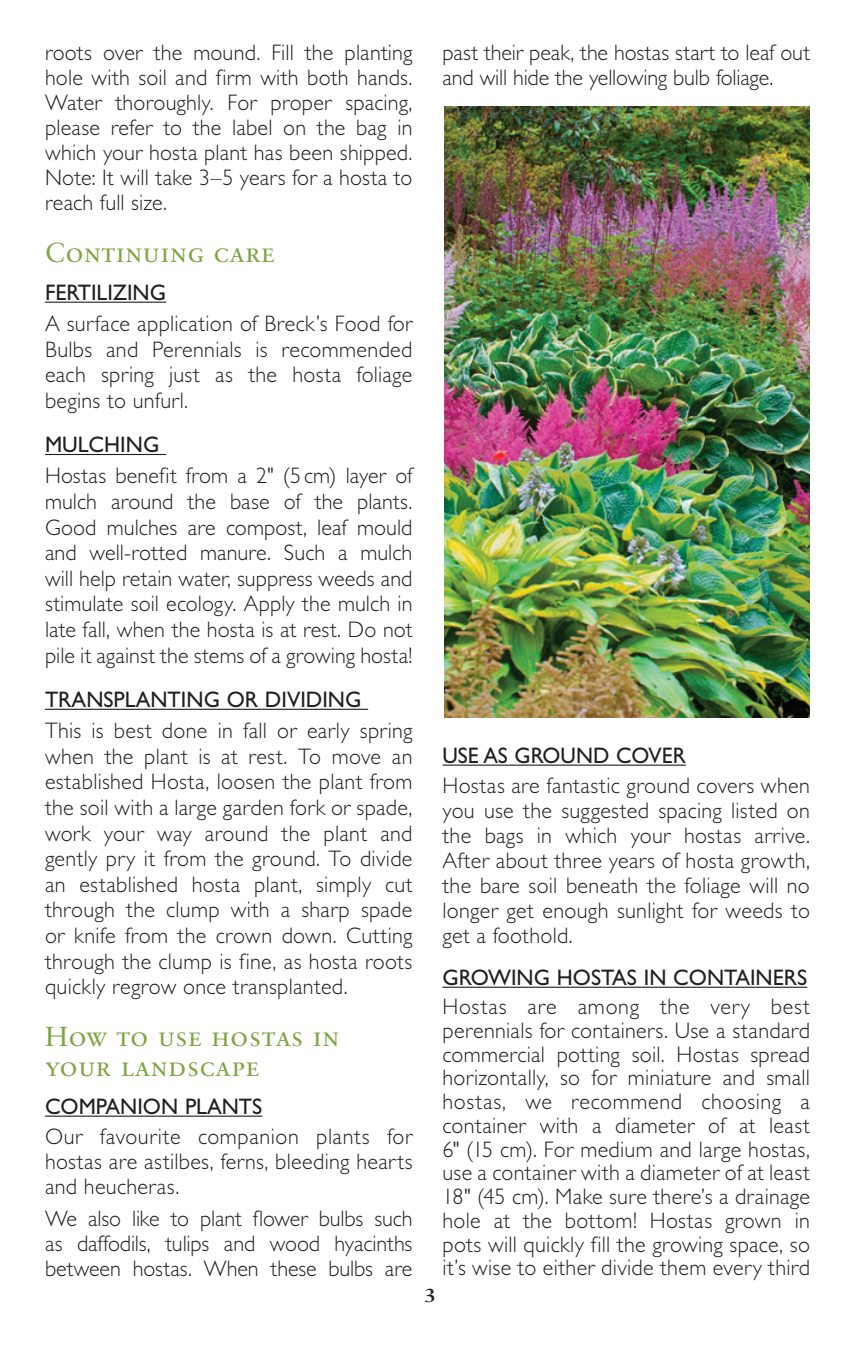
<style>
.page{position:relative;width:855px;height:1350px;background:#fff}
.page>*{position:absolute;margin:0;border:0;box-sizing:border-box;transform-origin:0 0}
.t1{font:27.5px/30px "Sabon LT Std";letter-spacing:.02em;color:#7ea442}
.t2{font:300 22.5px/25.8px "Gill Sans Std";letter-spacing:.01em;color:#231f20;text-align:justify}
.t3{font:22.5px "Gill Sans Std";color:#231f20}
.t4{font:700 20px "Fairfield LT Std";color:#231f20}
</style>
<div class="page">
<hr style="left:45px;top:302px;width:121px;height:1px;background:#231f20">
<hr style="left:45px;top:454px;width:121px;height:1px;background:#231f20">
<hr style="left:45px;top:709px;width:323px;height:1px;background:#231f20">
<hr style="left:45px;top:1116px;width:217px;height:1px;background:#231f20">
<hr style="left:442px;top:765px;width:244px;height:1px;background:#231f20">
<hr style="left:442px;top:987px;width:365px;height:1px;background:#231f20">
<img style="left:444px;top:107px;width:366px;height:610px">
<p class="t2" style="left:45px;top:41px;width:369px;line-height:25px">roots over the mound. Fill the planting hole with soil and firm with both hands.<br>Water thoroughly. For proper spacing, please refer to the label on the bag in which your hosta plant has been shipped.<br>Note: It will take 3–5 years for a hosta to reach full size.</p>
<p class="t1" style="left:45px;top:237px;width:231px">Continuing care</p>
<p class="t3" style="left:45px;top:279px;width:123px">FERTILIZING</p>
<p class="t2" style="left:45px;top:311px;width:369px">A surface application of Breck’s Food for Bulbs and Perennials is recommended each spring just as the hosta foliage begins to unfurl.</p>
<p class="t3" style="left:45px;top:432px;width:116px">MULCHING</p>
<p class="t2" style="left:45px;top:463px;width:369px">Hostas benefit from a 2" (5 cm) layer of mulch around the base of the plants.<br>Good mulches are compost, leaf mould and well-rotted manure. Such a mulch will help retain water, suppress weeds and stimulate soil ecology. Apply the mulch in late fall, when the hosta is at rest. Do not pile it against the stems of a growing hosta!</p>
<p class="t3" style="left:45px;top:687px;width:318px">TRANSPLANTING OR DIVIDING</p>
<p class="t2" style="left:45px;top:718px;width:369px">This is best done in fall or early spring when the plant is at rest. To move an established Hosta, loosen the plant from the soil with a large garden fork or spade, work your way around the plant and gently pry it from the ground. To divide an established hosta plant, simply cut through the clump with a sharp spade or knife from the crown down. Cutting through the clump is fine, as hosta roots quickly regrow once transplanted.</p>
<p class="t1" style="left:45px;top:1021px;width:296px">How to use hostas in your landscape</p>
<p class="t3" style="left:45px;top:1093px;width:219px">COMPANION PLANTS</p>
<p class="t2" style="left:45px;top:1125px;width:369px;line-height:25px">Our favourite companion plants for hostas are astilbes, ferns, bleeding hearts and heucheras.</p>
<p class="t2" style="left:45px;top:1206px;width:369px;line-height:25px">We also like to plant flower bulbs such as daffodils, tulips and wood hyacinths between hostas. When these bulbs are</p>
<p class="t2" style="left:442px;top:41px;width:369px;line-height:25px">past their peak, the hostas start to leaf out and will hide the yellowing bulb foliage.</p>
<p class="t3" style="left:442px;top:742px;width:245px">USE AS GROUND COVER</p>
<p class="t2" style="left:442px;top:774px;width:369px;line-height:25px">Hostas are fantastic ground covers when you use the suggested spacing listed on the bags in which your hostas arrive.<br>After about three years of hosta growth, the bare soil beneath the foliage will no longer get enough sunlight for weeds to get a foothold.</p>
<p class="t3" style="left:442px;top:964px;width:366px">GROWING HOSTAS IN CONTAINERS</p>
<p class="t2" style="left:442px;top:995px;width:369px;line-height:23.8px">Hostas are among the very best perennials for containers. Use a standard commercial potting soil. Hostas spread horizontally, so for miniature and small hostas, we recommend choosing a container with a diameter of at least 6" (15 cm). For medium and large hostas, use a container with a diameter of at least 18" (45 cm). Make sure there’s a drainage hole at the bottom! Hostas grown in pots will quickly fill the growing space, so it’s wise to either divide them every third</p>
<p class="t4" style="left:424px;top:1284px;width:13px">3</p>
</div>
